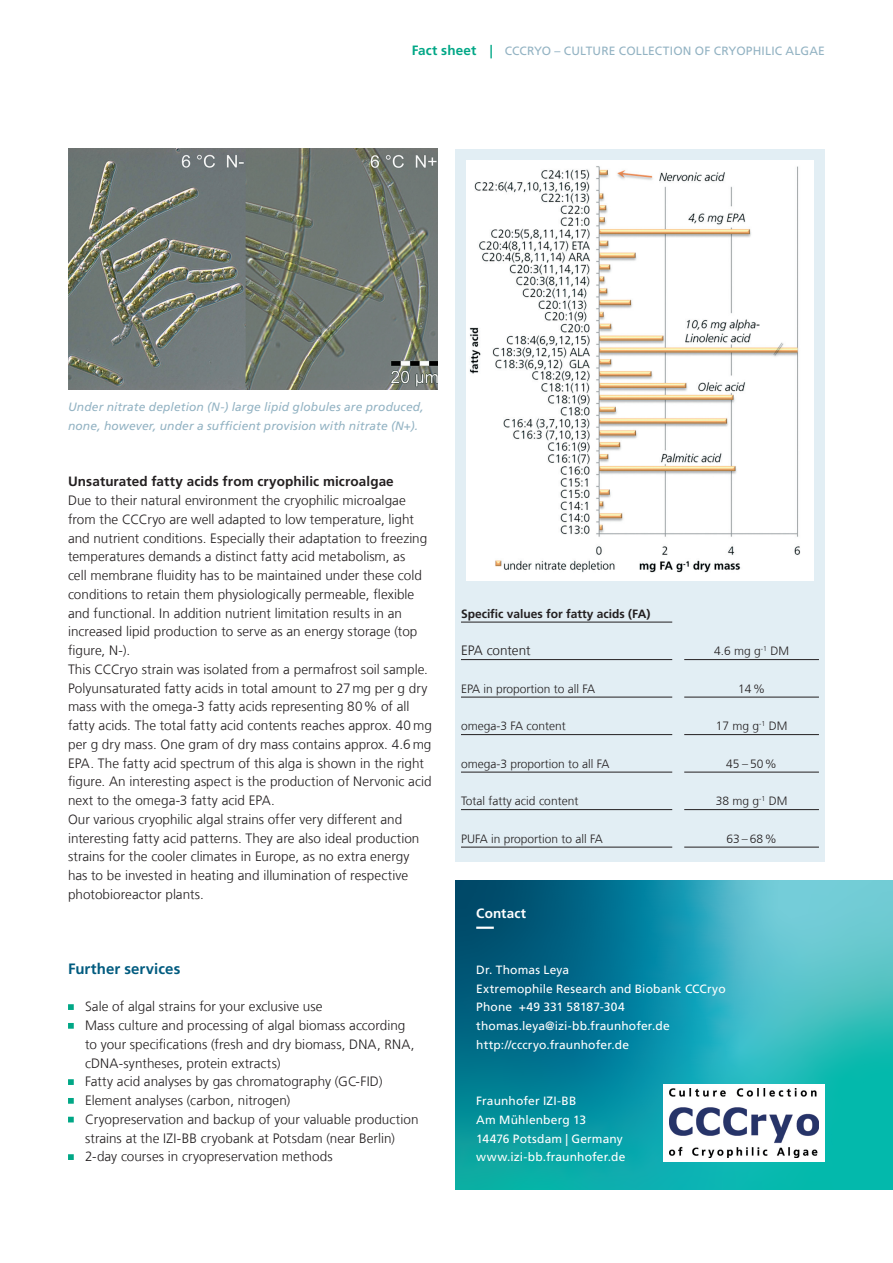
<style>
.page{position:relative;width:893px;height:1263px;background:#fff}
.page>*{position:absolute;margin:0;border:0;box-sizing:border-box;transform-origin:0 0}
.t1{font:700 15px "Frutiger LT Com";letter-spacing:.005em;color:#005b7f}
.t2{font:300 13.5px/18.8px "Frutiger LT Com";color:#231f20}
.t3{font:700 13.5px "Frutiger LT Com";letter-spacing:.01em;color:#231f20}
.t4{font:700 13.5px "Frutiger LT Com";letter-spacing:.01em;color:#fff}
.t5{font:12px/18.8px "Frutiger LT Com";letter-spacing:.01em;color:#fff}
.t6{font:300 12px "Frutiger LT Com";color:#231f20}
.t7{font:italic 12px/18.8px "Frutiger LT Com";letter-spacing:.01em;color:#93b3c3}
.t8{font:12px "Frutiger LT Com";letter-spacing:.015em;color:#93b3c3}
.t9{font:700 12px "Frutiger LT Com";color:#231f20}
.s1{font-weight:700;font-size:13.5px;color:#00a786}
</style>
<div class="page">
<svg style="left:455px;top:880px;width:438px;height:310px;background:#1a99a8"></svg>
<svg style="left:476px;top:926px;width:288px;height:3px"></svg>
<div style="left:664px;top:1084px;width:161px;height:77px;background:#fff"></div>
<img style="left:670px;top:1088px;width:149px;height:69px">
<svg style="left:68px;top:1004px;width:6px;height:6px"></svg>
<svg style="left:68px;top:1023px;width:6px;height:6px"></svg>
<svg style="left:68px;top:1079px;width:6px;height:6px"></svg>
<svg style="left:68px;top:1098px;width:6px;height:6px"></svg>
<svg style="left:68px;top:1117px;width:6px;height:5px"></svg>
<svg style="left:68px;top:1154px;width:6px;height:6px"></svg>
<img style="left:68px;top:149px;width:370px;height:240px">
<div style="left:455px;top:595px;width:370px;height:266px;background:#e2eef4"></div>
<hr style="left:461px;top:622px;width:211px;height:1px;background:#231f20">
<hr style="left:461px;top:659px;width:211px;height:1px;background:#231f20">
<hr style="left:684px;top:659px;width:135px;height:1px;background:#231f20">
<hr style="left:461px;top:697px;width:211px;height:1px;background:#231f20">
<hr style="left:684px;top:697px;width:135px;height:1px;background:#231f20">
<hr style="left:461px;top:734px;width:211px;height:1px;background:#231f20">
<hr style="left:684px;top:734px;width:135px;height:1px;background:#231f20">
<hr style="left:461px;top:772px;width:211px;height:1px;background:#231f20">
<hr style="left:684px;top:772px;width:135px;height:1px;background:#231f20">
<hr style="left:461px;top:809px;width:211px;height:1px;background:#231f20">
<hr style="left:684px;top:809px;width:135px;height:1px;background:#231f20">
<hr style="left:461px;top:847px;width:211px;height:1px;background:#231f20">
<hr style="left:684px;top:847px;width:135px;height:1px;background:#231f20">
<div style="left:455px;top:149px;width:370px;height:446px;background:#e2eef4"></div>
<img style="left:466px;top:161px;width:348px;height:419px">
<p class="t8" style="left:412px;top:44px;width:415px"><span class="s1">Fact sheet |</span> CCCRYO – CULTURE COLLECTION OF CRYOPHILIC ALGAE</p>
<p class="t7" style="left:68px;top:398px;width:357px">Under nitrate depletion (N-) large lipid globules are produced, none, however, under a sufficient provision with nitrate (N+).</p>
<p class="t3" style="left:68px;top:474px;width:327px">Unsaturated fatty acids from cryophilic microalgae</p>
<p class="t2" style="left:68px;top:491px;width:365px">Due to their natural environment the cryophilic microalgae from the CCCryo are well adapted to low temperature, light and nutrient conditions. Especially their adaptation to freezing temperatures demands a distinct fatty acid metabolism, as<br>cell membrane fluidity has to be maintained under these cold conditions to retain them physiologically permeable, flexible and functional. In addition nutrient limitation results in an increased lipid production to serve as an energy storage (top figure, N-).<br>This CCCryo strain was isolated from a permafrost soil sample.<br>Polyunsaturated fatty acids in total amount to 27 mg per g dry mass with the omega-3 fatty acids representing 80 % of all fatty acids. The total fatty acid contents reaches approx. 40 mg per g dry mass. One gram of dry mass contains approx. 4.6 mg EPA. The fatty acid spectrum of this alga is shown in the right figure. An interesting aspect is the production of Nervonic acid next to the omega-3 fatty acid EPA.<br>Our various cryophilic algal strains offer very different and interesting fatty acid patterns. They are also ideal production strains for the cooler climates in Europe, as no extra energy has to be invested in heating and illumination of respective photobioreactor plants.</p>
<p class="t1" style="left:68px;top:960px;width:114px">Further services</p>
<p class="t2" style="left:85px;top:997px;width:335px">Sale of algal strains for your exclusive use<br>Mass culture and processing of algal biomass according to your specifications (fresh and dry biomass, DNA, RNA, cDNA-syntheses, protein extracts)<br>Fatty acid analyses by gas chromatography (GC-FID)<br>Element analyses (carbon, nitrogen)<br>Cryopreservation and backup of your valuable production strains at the IZI-BB cryobank at Potsdam (near Berlin)<br>2-day courses in cryopreservation methods</p>
<p class="t9" style="left:461px;top:606px;width:191px">Specific values for fatty acids (FA)</p>
<p class="t2" style="left:461px;top:641px;width:71px">EPA content</p>
<p class="t6" style="left:714px;top:644px;width:76px">4.6 mg g<sup>-1</sup> DM</p>
<p class="t6" style="left:461px;top:681px;width:136px">EPA in proportion to all FA</p>
<p class="t6" style="left:738px;top:681px;width:28px">14 %</p>
<p class="t6" style="left:461px;top:719px;width:106px">omega-3 FA content</p>
<p class="t6" style="left:716px;top:719px;width:73px">17 mg g<sup>-1</sup> DM</p>
<p class="t6" style="left:461px;top:756px;width:150px">omega-3 proportion to all FA</p>
<p class="t6" style="left:726px;top:756px;width:52px">45 –50 %</p>
<p class="t6" style="left:461px;top:794px;width:119px">Total fatty acid content</p>
<p class="t6" style="left:716px;top:794px;width:73px">38 mg g<sup>-1</sup> DM</p>
<p class="t6" style="left:461px;top:831px;width:143px">PUFA in proportion to all FA</p>
<p class="t6" style="left:726px;top:831px;width:52px">63–68 %</p>
<p class="t4" style="left:476px;top:905px;width:51px">Contact</p>
<p class="t5" style="left:476px;top:960px;width:251px">Dr. Thomas Leya<br>Extremophile Research and Biobank CCCryo<br>Phone +49 331 58187-304 thomas.leya@izi-bb.fraunhofer.de http://cccryo.fraunhofer.de</p>
<p class="t5" style="left:476px;top:1092px;width:151px">Fraunhofer IZI-BB<br>Am Mühlenberg 13<br>14476 Potsdam | Germany www.izi-bb.fraunhofer.de</p>
</div>
